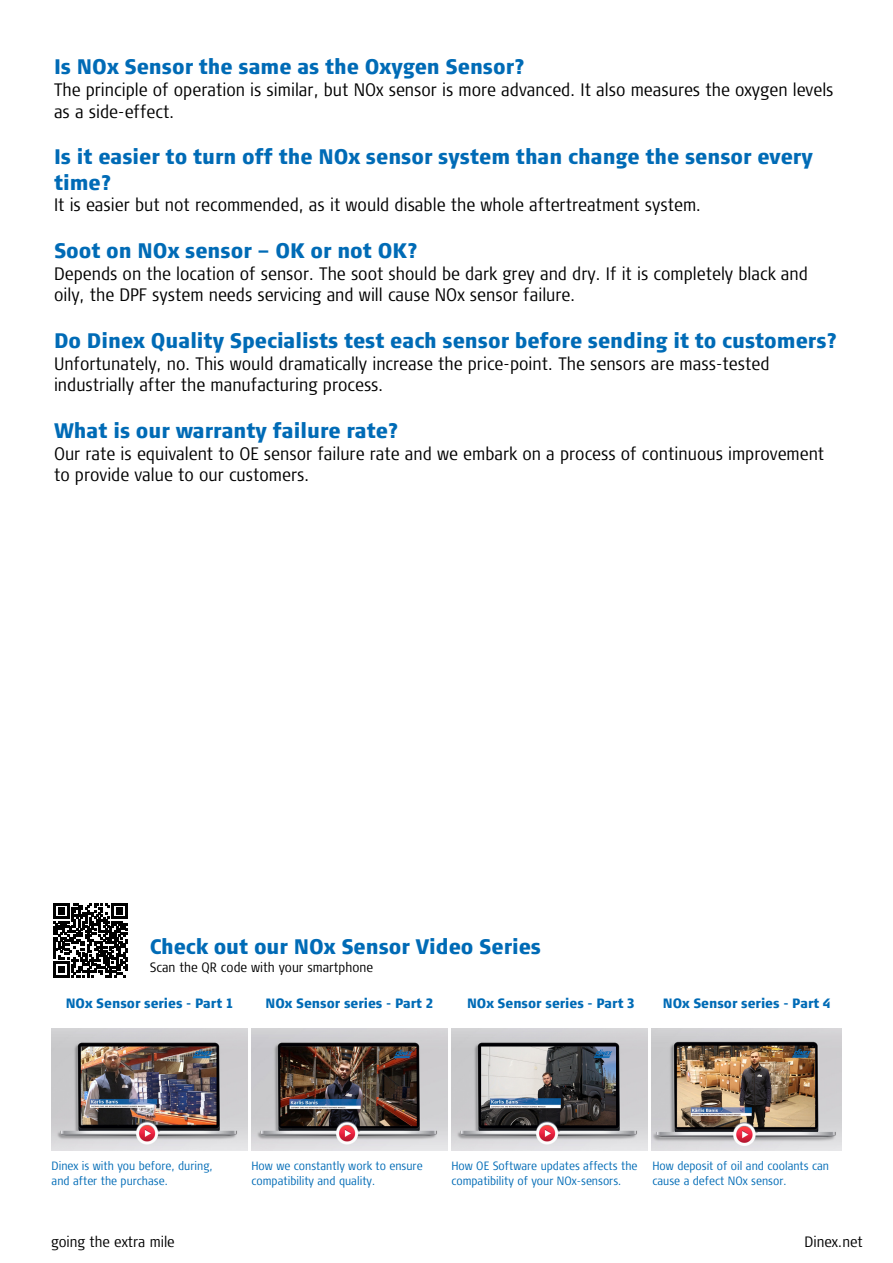
<style>
.page{position:relative;width:893px;height:1263px;background:#fff}
.page>*{position:absolute;margin:0;border:0;box-sizing:border-box;transform-origin:0 0}
.t1{font:900 21px/25.2px "Signa Cond Column";color:#006bb6}
.t2{font:300 18px/21.6px "Signa Cond Column";color:#000}
.t3{font:300 15px "Signa Cond Column";color:#000}
.t4{font:900 13.5px "Signa Cond Column";color:#006bb6}
.t5{font:300 13.5px "Signa Cond Column";color:#000}
.t6{font:300 12px/15px "Signa Cond Column";color:#006bb6}
</style>
<div class="page">
<img style="left:52px;top:1029px;width:196px;height:121px">
<img style="left:251px;top:1029px;width:197px;height:121px">
<img style="left:451px;top:1029px;width:196px;height:121px">
<img style="left:651px;top:1029px;width:190px;height:121px">
<svg style="left:54px;top:903px;width:74px;height:74px"></svg>
<p class="t1" style="left:54px;top:54px;width:473px">Is NOx Sensor the same as the Oxygen Sensor?</p>
<p class="t2" style="left:54px;top:79px;width:781px">The principle of operation is similar, but NOx sensor is more advanced. It also measures the oxygen levels as a side-effect.</p>
<p class="t1" style="left:54px;top:144px;width:760px">Is it easier to turn off the NOx sensor system than change the sensor every time?</p>
<p class="t2" style="left:54px;top:194px;width:649px">It is easier but not recommended, as it would disable the whole aftertreatment system.</p>
<p class="t1" style="left:54px;top:238px;width:366px">Soot on NOx sensor – OK or not OK?</p>
<p class="t2" style="left:54px;top:263px;width:755px">Depends on the location of sensor. The soot should be dark grey and dry. If it is completely black and oily, the DPF system needs servicing and will cause NOx sensor failure.</p>
<p class="t1" style="left:54px;top:328px;width:785px">Do Dinex Quality Specialists test each sensor before sending it to customers?</p>
<p class="t2" style="left:54px;top:353px;width:717px">Unfortunately, no. This would dramatically increase the price-point. The sensors are mass-tested</p>
<p class="t2" style="left:54px;top:374px;width:331px">industrially after the manufacturing process.</p>
<p class="t1" style="left:54px;top:418px;width:347px">What is our warranty failure rate?</p>
<p class="t2" style="left:54px;top:443px;width:772px">Our rate is equivalent to OE sensor failure rate and we embark on a process of continuous improvement to provide value to our customers.</p>
<p class="t1" style="left:150px;top:934px;width:393px">Check out our NOx Sensor Video Series</p>
<p class="t5" style="left:150px;top:960px;width:225px">Scan the QR code with your smartphone</p>
<p class="t4" style="left:66px;top:995px;width:169px">NOx Sensor series - Part 1</p>
<p class="t4" style="left:266px;top:995px;width:169px">NOx Sensor series - Part 2</p>
<p class="t4" style="left:467px;top:995px;width:169px">NOx Sensor series - Part 3</p>
<p class="t4" style="left:663px;top:995px;width:169px">NOx Sensor series - Part 4</p>
<p class="t6" style="left:52px;top:1158px;width:163px">Dinex is with you before, during, and after the purchase.</p>
<p class="t6" style="left:251px;top:1158px;width:173px">How we constantly work to ensure compatibility and quality.</p>
<p class="t6" style="left:451px;top:1158px;width:188px">How OE Software updates affects the compatibility of your NOx-sensors.</p>
<p class="t6" style="left:652px;top:1158px;width:178px">How deposit of oil and coolants can cause a defect NOx sensor.</p>
<p class="t3" style="left:51px;top:1233px;width:125px">going the extra mile</p>
<p class="t3" style="left:804px;top:1233px;width:60px">Dinex.net</p>
</div>
